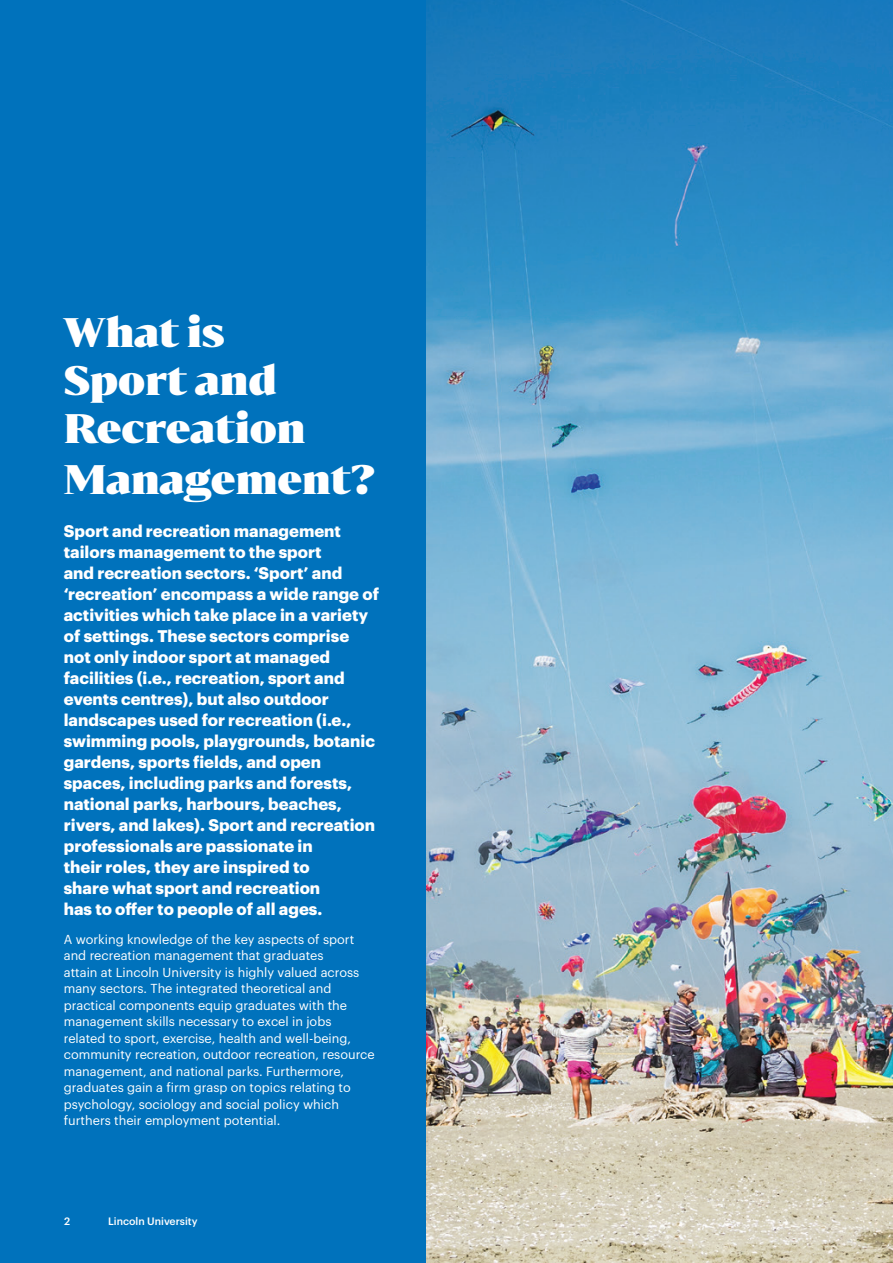
<style>
.page{position:relative;width:893px;height:1263px;background:#fff}
.page>*{position:absolute;margin:0;border:0;box-sizing:border-box;transform-origin:0 0}
.t1{font:900 39px/49.1px "Bw Darius";color:#fff}
.t2{font:700 16.5px/21px "Graphik";color:#fff}
.t3{font:12.75px/16.5px "Graphik";color:#fff}
.t4{font:500 10.5px "Graphik";color:#fff}
</style>
<div class="page">
<img style="left:425px;top:0;width:468px;height:1263px">
<div style="left:0;top:0;width:425px;height:1263px;background:#0072bc"></div>
<h1 class="t1" style="left:64px;top:306px;width:313px">What is<br>Sport and<br>Recreation<br>Management?</h1>
<p class="t2" style="left:64px;top:519px;width:317px">Sport and recreation management tailors management to the sport<br>and recreation sectors. ‘Sport’ and ‘recreation’ encompass a wide range of activities which take place in a variety of settings. These sectors comprise not only indoor sport at managed facilities (i.e., recreation, sport and events centres), but also outdoor landscapes used for recreation (i.e., swimming pools, playgrounds, botanic gardens, sports fields, and open spaces, including parks and forests, national parks, harbours, beaches, rivers, and lakes). Sport and recreation professionals are passionate in<br>their roles, they are inspired to<br>share what sport and recreation<br>has to offer to people of all ages.</p>
<p class="t3" style="left:64px;top:930px;width:313px">A working knowledge of the key aspects of sport and recreation management that graduates<br>attain at Lincoln University is highly valued across many sectors. The integrated theoretical and practical components equip graduates with the management skills necessary to excel in jobs related to sport, exercise, health and well-being, community recreation, outdoor recreation, resource management, and national parks. Furthermore, graduates gain a firm grasp on topics relating to psychology, sociology and social policy which furthers their employment potential.</p>
<p class="t4" style="left:64px;top:1213px;width:8px">2</p>
<p class="t4" style="left:108px;top:1213px;width:91px">Lincoln University</p>
</div>
